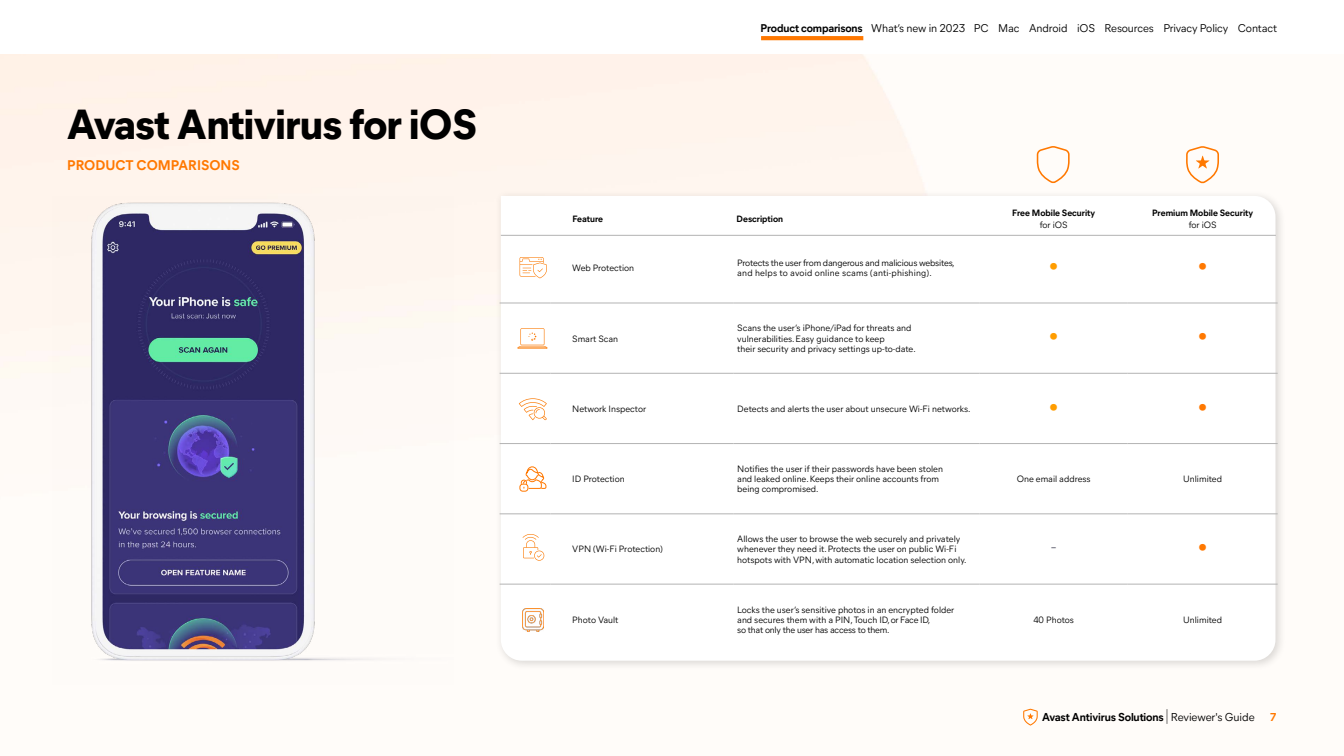
<style>
.page{position:relative;width:1344px;height:756px;background:#fff}
.page>*{position:absolute;margin:0;border:0;box-sizing:border-box;transform-origin:0 0}
.t1{font:800 42px "Mier B";letter-spacing:-.01em;color:#000}
.t2{font:20.54px "Mier B";color:#ff7800}
.t3{font:20.54px "Mier B";color:#ff9d00}
.t4{font:19.04px "Mier B";color:#767683}
.t5{font:700 14px "Mier B";color:#ff7800}
.t6{font:700 11.45px "Mier B";letter-spacing:-.01em;color:#000}
.t7{font:700 11.45px "Mier B";color:#ff7800}
.t8{font:11.2px "Mier B";letter-spacing:-.01em;color:#000}
.t9{font:9.13px/10.1px "Mier B";color:#000}
.t10{font:9.13px/10.1px "Mier B";letter-spacing:-.02em;color:#000}
.t11{font:700 9.13px "Mier B";color:#000}
.s1{font-weight:700}
.s2{font-weight:400;font-size:17.15px}
.s3{font-weight:400}
</style>
<div class="page">
<div style="left:495px;top:190px;width:791px;height:481px;background:#000;opacity:.15"></div>
<svg style="left:501px;top:196px;width:775px;height:465px"></svg>
<hr style="left:500px;top:303px;width:50px;height:1px;background:#b3b3b3">
<hr style="left:550px;top:303px;width:183px;height:1px;background:#b3b3b3">
<hr style="left:733px;top:303px;width:247px;height:1px;background:#b3b3b3">
<hr style="left:980px;top:303px;width:148px;height:1px;background:#b3b3b3">
<hr style="left:1128px;top:303px;width:150px;height:1px;background:#b3b3b3">
<hr style="left:500px;top:373px;width:50px;height:1px;background:#b3b3b3">
<hr style="left:550px;top:373px;width:183px;height:1px;background:#b3b3b3">
<hr style="left:733px;top:373px;width:247px;height:1px;background:#b3b3b3">
<hr style="left:980px;top:373px;width:148px;height:1px;background:#b3b3b3">
<hr style="left:1128px;top:373px;width:150px;height:1px;background:#b3b3b3">
<hr style="left:500px;top:443px;width:50px;height:1px;background:#b3b3b3">
<hr style="left:550px;top:443px;width:183px;height:1px;background:#b3b3b3">
<hr style="left:733px;top:443px;width:247px;height:1px;background:#b3b3b3">
<hr style="left:980px;top:443px;width:148px;height:1px;background:#b3b3b3">
<hr style="left:1128px;top:443px;width:150px;height:1px;background:#b3b3b3">
<hr style="left:500px;top:514px;width:50px;height:1px;background:#b3b3b3">
<hr style="left:550px;top:514px;width:183px;height:1px;background:#b3b3b3">
<hr style="left:733px;top:514px;width:247px;height:1px;background:#b3b3b3">
<hr style="left:980px;top:514px;width:148px;height:1px;background:#b3b3b3">
<hr style="left:1128px;top:514px;width:150px;height:1px;background:#b3b3b3">
<hr style="left:500px;top:584px;width:50px;height:1px;background:#b3b3b3">
<hr style="left:550px;top:584px;width:183px;height:1px;background:#b3b3b3">
<hr style="left:733px;top:584px;width:247px;height:1px;background:#b3b3b3">
<hr style="left:980px;top:584px;width:148px;height:1px;background:#b3b3b3">
<hr style="left:1128px;top:584px;width:150px;height:1px;background:#b3b3b3">
<img style="left:522px;top:608px;width:22px;height:24px">
<svg style="left:520px;top:257px;width:27px;height:21px"></svg>
<svg style="left:523px;top:534px;width:21px;height:27px"></svg>
<svg style="left:518px;top:328px;width:29px;height:21px"></svg>
<img style="left:52px;top:196px;width:402px;height:489px">
<hr style="left:501px;top:235px;width:775px;height:1px;background:#b3b3b3">
<svg style="left:1186px;top:146px;width:33px;height:37px"></svg>
<svg style="left:1037px;top:146px;width:33px;height:37px"></svg>
<svg style="left:519px;top:398px;width:28px;height:22px"></svg>
<svg style="left:519px;top:466px;width:28px;height:26px"></svg>
<svg style="left:761px;top:36px;width:102px;height:4px"></svg>
<svg style="left:1023px;top:709px;width:15px;height:17px"></svg>
<h1 class="t1" style="left:67px;top:93px;width:411px">Avast Antivirus for iOS</h1>
<h3 class="t5" style="left:67px;top:155px;width:174px">PRODUCT COMPARISONS</h3>
<p class="t8" style="left:761px;top:20px;width:518px"><span class="s1">Product comparisons</span> What’s new in 2023 PC Mac Android iOS Resources Privacy Policy Contact</p>
<p class="t11" style="left:573px;top:212px;width:32px">Feature</p>
<p class="t11" style="left:737px;top:212px;width:48px">Description</p>
<p class="t11" style="left:1012px;top:206px;width:85px">Free Mobile Security</p>
<p class="t9" style="left:1040px;top:219px;width:29px">for iOS</p>
<p class="t11" style="left:1152px;top:206px;width:102px">Premium Mobile Security</p>
<p class="t9" style="left:1189px;top:219px;width:29px">for iOS</p>
<p class="t9" style="left:572px;top:262px;width:63px">Web Protection</p>
<p class="t10" style="left:737px;top:257px;width:219px">Protects the user from dangerous and malicious websites, and helps to avoid online scams (anti-phishing).</p>
<h2 class="t3" style="left:1049px;top:250px;width:11px">•</h2>
<h2 class="t2" style="left:1198px;top:250px;width:11px">•</h2>
<p class="t9" style="left:572px;top:333px;width:47px">Smart Scan</p>
<p class="t9" style="left:737px;top:323px;width:180px">Scans the user’s iPhone/iPad for threats and vulnerabilities. Easy guidance to keep<br>their security and privacy settings up-to-date.</p>
<h2 class="t3" style="left:1049px;top:320px;width:11px">•</h2>
<h2 class="t2" style="left:1198px;top:320px;width:11px">•</h2>
<p class="t9" style="left:572px;top:403px;width:75px">Network Inspector</p>
<p class="t9" style="left:737px;top:403px;width:235px">Detects and alerts the user about unsecure Wi-Fi networks.</p>
<h2 class="t3" style="left:1049px;top:391px;width:11px">•</h2>
<h2 class="t2" style="left:1198px;top:391px;width:11px">•</h2>
<p class="t9" style="left:572px;top:473px;width:54px">ID Protection</p>
<p class="t9" style="left:737px;top:463px;width:207px">Notifies the user if their passwords have been stolen and leaked online. Keeps their online accounts from being compromised.</p>
<p class="t9" style="left:1017px;top:473px;width:75px">One email address</p>
<p class="t9" style="left:1183px;top:473px;width:40px">Unlimited</p>
<p class="t9" style="left:572px;top:544px;width:92px">VPN (Wi-Fi Protection)</p>
<p class="t9" style="left:737px;top:533px;width:231px">Allows the user to browse the web securely and privately whenever they need it. Protects the user on public Wi-Fi hotspots with VPN, with automatic location selection only.</p>
<h3 class="t4" style="left:1051px;top:532px;width:7px">-</h3>
<h2 class="t2" style="left:1198px;top:531px;width:11px">•</h2>
<p class="t9" style="left:572px;top:614px;width:48px">Photo Vault</p>
<p class="t9" style="left:737px;top:604px;width:219px">Locks the user’s sensitive photos in an encrypted folder and secures them with a PIN, Touch ID, or Face ID,<br>so that only the user has access to them.</p>
<p class="t9" style="left:1033px;top:614px;width:42px">40 Photos</p>
<p class="t9" style="left:1183px;top:614px;width:40px">Unlimited</p>
<p class="t6" style="left:1042px;top:709px;width:214px">Avast Antivirus Solutions <span class="s2">|</span> <span class="s3">Reviewer's Guide</span></p>
<p class="t7" style="left:1270px;top:709px;width:8px">7</p>
</div>
